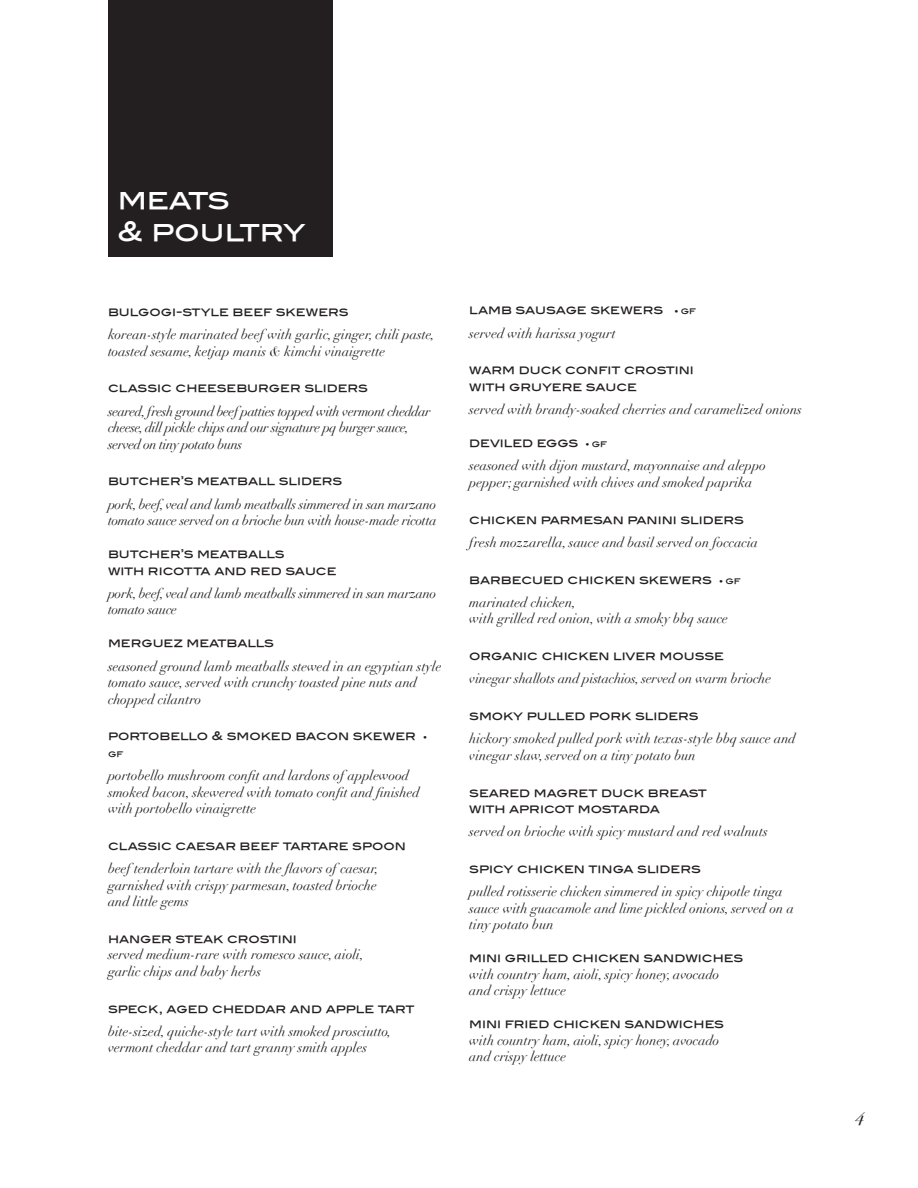
<style>
.page{position:relative;width:918px;height:1188px;background:#fff}
.page>*{position:absolute;margin:0;border:0;box-sizing:border-box;transform-origin:0 0}
.t1{font:27.15px/32.7px "Blair Md ITCTT Medium";letter-spacing:-.01em;color:#fff}
.t2{font:italic 18px "Bodoni Svty Two ITCTT";color:#231f20}
.t3{font:italic 13.5px/16.5px "Didot";color:#231f20}
.t4{font:italic 13.5px/16.5px "Didot";letter-spacing:-.02em;color:#231f20}
.t5{font:italic 13.5px/16.5px "Didot";letter-spacing:-.03em;color:#231f20}
.t6{font:12px/16.5px "Blair Md ITCTT Medium";color:#231f20}
.t7{font:9px "Blair Md ITCTT Medium";color:#231f20}
.s1{font-size:7.5px}
.s2{font-size:9px}
</style>
<div class="page">
<div style="left:108px;top:0;width:224px;height:256px;background:#231f20"></div>
<h1 class="t1" style="left:118px;top:182px;width:189px">MEATS<br>&amp; POULTRY</h1>
<p class="t6" style="left:108px;top:303px;width:242px">BULGOGI-STYLE BEEF SKEWERS</p>
<p class="t3" style="left:108px;top:326px;width:328px">korean-style marinated beef with garlic, ginger, chili paste, toasted sesame, ketjap manis &amp; kimchi vinaigrette</p>
<p class="t6" style="left:108px;top:380px;width:262px">CLASSIC CHEESEBURGER SLIDERS</p>
<p class="t5" style="left:108px;top:403px;width:324px">seared, fresh ground beef patties topped with vermont cheddar cheese, dill pickle chips and our signature pq burger sauce, served on tiny potato buns</p>
<p class="t6" style="left:108px;top:473px;width:236px">BUTCHER’S MEATBALL SLIDERS</p>
<p class="t4" style="left:108px;top:496px;width:330px">pork, beef, veal and lamb meatballs simmered in san marzano tomato sauce served on a brioche bun with house-made ricotta</p>
<p class="t6" style="left:108px;top:546px;width:230px">BUTCHER’S MEATBALLS<br>WITH RICOTTA AND RED SAUCE</p>
<p class="t4" style="left:108px;top:585px;width:330px">pork, beef, veal and lamb meatballs simmered in san marzano tomato sauce</p>
<p class="t6" style="left:108px;top:635px;width:168px">MERGUEZ MEATBALLS</p>
<p class="t3" style="left:108px;top:658px;width:335px">seasoned ground lamb meatballs stewed in an egyptian style tomato sauce, served with crunchy toasted pine nuts and chopped cilantro</p>
<p class="t6" style="left:108px;top:728px;width:321px">PORTOBELLO &amp; SMOKED BACON SKEWER <span class="s1">•</span></p>
<p class="t7" style="left:108px;top:748px;width:17px">GF</p>
<p class="t3" style="left:108px;top:767px;width:313px">portobello mushroom confit and lardons of applewood smoked bacon, skewered with tomato confit and finished with portobello vinaigrette</p>
<p class="t6" style="left:108px;top:837px;width:299px">CLASSIC CAESAR BEEF TARTARE SPOON</p>
<p class="t3" style="left:108px;top:860px;width:272px">beef tenderloin tartare with the flavors of caesar, garnished with crispy parmesan, toasted brioche and little gems</p>
<p class="t6" style="left:108px;top:930px;width:190px">HANGER STEAK CROSTINI</p>
<p class="t3" style="left:108px;top:947px;width:257px">served medium-rare with romesco sauce, aioli, garlic chips and baby herbs</p>
<p class="t6" style="left:108px;top:1000px;width:308px">SPECK, AGED CHEDDAR AND APPLE TART</p>
<p class="t3" style="left:108px;top:1023px;width:285px">bite-sized, quiche-style tart with smoked prosciutto, vermont cheddar and tart granny smith apples</p>
<p class="t6" style="left:469px;top:302px;width:228px">LAMB SAUSAGE SKEWERS <span class="s1">•</span> <span class="s2">GF</span></p>
<p class="t3" style="left:469px;top:325px;width:148px">served with harissa yogurt</p>
<p class="t6" style="left:469px;top:362px;width:226px">WARM DUCK CONFIT CROSTINI<br>WITH GRUYERE SAUCE</p>
<p class="t3" style="left:469px;top:401px;width:334px">served with brandy-soaked cherries and caramelized onions</p>
<p class="t6" style="left:469px;top:435px;width:139px">DEVILED EGGS <span class="s1">•</span> <span class="s2">GF</span></p>
<p class="t3" style="left:469px;top:458px;width:298px">seasoned with dijon mustard, mayonnaise and aleppo pepper; garnished with chives and smoked paprika</p>
<p class="t6" style="left:469px;top:511px;width:276px">CHICKEN PARMESAN PANINI SLIDERS</p>
<p class="t3" style="left:469px;top:534px;width:290px">fresh mozzarella, sauce and basil served on foccacia</p>
<p class="t6" style="left:469px;top:571px;width:273px">BARBECUED CHICKEN SKEWERS <span class="s1">•</span> <span class="s2">GF</span></p>
<p class="t3" style="left:469px;top:594px;width:260px">marinated chicken,<br>with grilled red onion, with a smoky bbq sauce</p>
<p class="t6" style="left:469px;top:648px;width:256px">ORGANIC CHICKEN LIVER MOUSSE</p>
<p class="t3" style="left:469px;top:671px;width:303px">vinegar shallots and pistachios, served on warm brioche</p>
<p class="t6" style="left:469px;top:708px;width:231px">SMOKY PULLED PORK SLIDERS</p>
<p class="t3" style="left:469px;top:731px;width:328px">hickory smoked pulled pork with texas-style bbq sauce and vinegar slaw, served on a tiny potato bun</p>
<p class="t6" style="left:469px;top:784px;width:239px">SEARED MAGRET DUCK BREAST<br>WITH APRICOT MOSTARDA</p>
<p class="t3" style="left:469px;top:824px;width:300px">served on brioche with spicy mustard and red walnuts</p>
<p class="t6" style="left:469px;top:861px;width:233px">SPICY CHICKEN TINGA SLIDERS</p>
<p class="t3" style="left:469px;top:884px;width:326px">pulled rotisserie chicken simmered in spicy chipotle tinga sauce with guacamole and lime pickled onions, served on a tiny potato bun</p>
<p class="t6" style="left:469px;top:950px;width:275px">MINI GRILLED CHICKEN SANDWICHES</p>
<p class="t3" style="left:469px;top:966px;width:252px">with country ham, aioli, spicy honey, avocado and crispy lettuce</p>
<p class="t6" style="left:469px;top:1016px;width:256px">MINI FRIED CHICKEN SANDWICHES</p>
<p class="t3" style="left:469px;top:1032px;width:252px">with country ham, aioli, spicy honey, avocado and crispy lettuce</p>
<h2 class="t2" style="left:855px;top:1103px;width:11px">4</h2>
</div>
